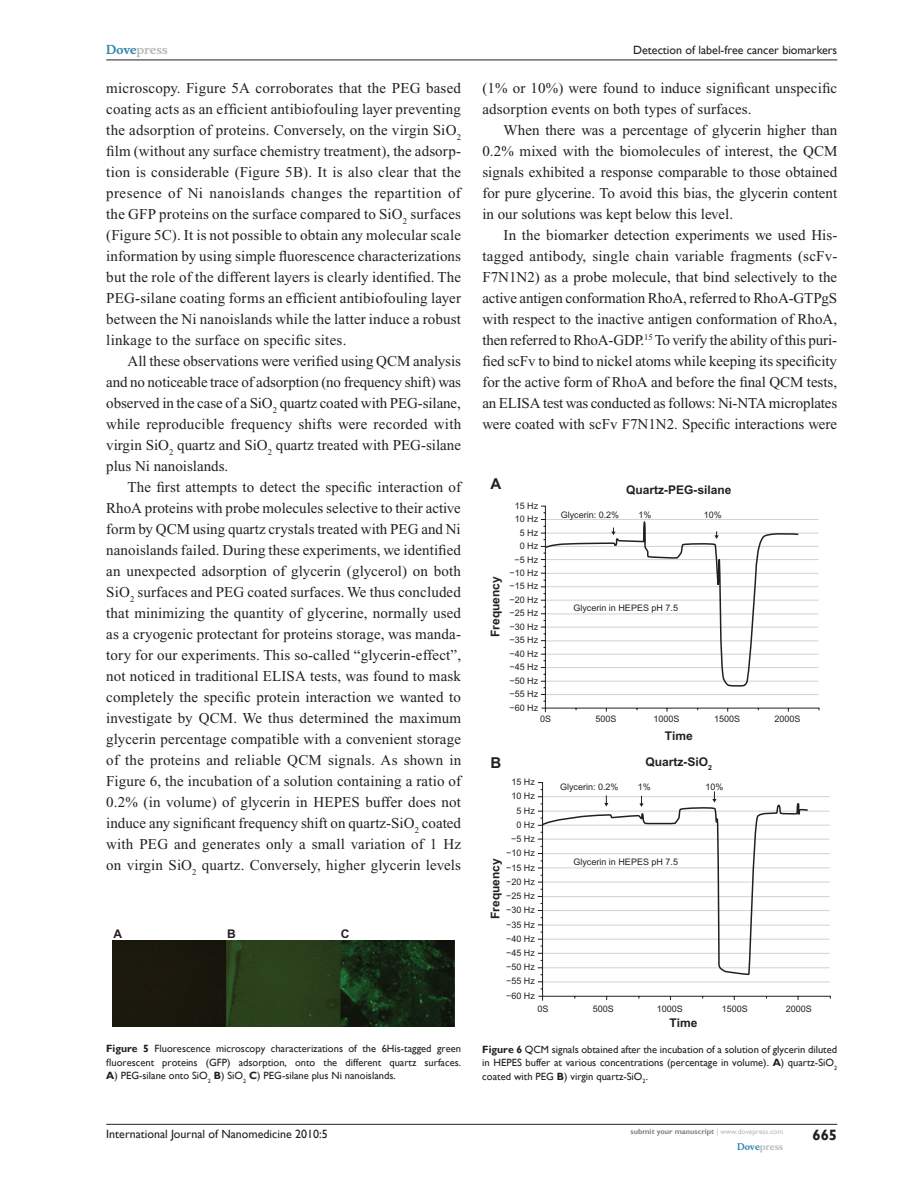
<style>
.page{position:relative;width:918px;height:1188px;background:#fff}
.page>*{position:absolute;margin:0;border:0;box-sizing:border-box;transform-origin:0 0}
.t1{font:15px/21px "Times New Roman";letter-spacing:.01em;color:#231f20;text-align:justify}
.t2{font:700 15px "Gill Sans";color:#231f20}
.t3{font:700 15px "Arial";color:#231f20}
.t4{font:12px "Gill Sans";color:#231f20}
.t5{font:700 12px "Arial";color:#231f20}
.t6{font:700 12px "Musee";color:#b8b9bc}
.t7{font:10.5px/13.5px "Gill Sans";color:#231f20;text-align:justify}
.t8{font:9px/14.2px "Arial";color:#231f20;text-align:right}
.t9{font:700 9px "Musee";color:#b8b9bc}
.t10{font:700 7.5px "Gill Sans";color:#808285}
.s1{color:#3485ae}
.s2{font-weight:700}
.s3{font-weight:400;color:#b8b9bc}
</style>
<div class="page">
<hr style="left:106px;top:1124px;width:731px;height:1px;background:#231f20">
<hr style="left:106px;top:60px;width:731px;height:1px;background:#231f20">
<img style="left:113px;top:940px;width:342px;height:86px">
<svg style="left:537px;top:505px;width:293px;height:496px"></svg>
<svg style="left:540px;top:521px;width:269px;height:454px"></svg>
<svg style="left:611px;top:528px;width:5px;height:7px"></svg>
<svg style="left:715px;top:531px;width:4px;height:8px"></svg>
<svg style="left:604px;top:795px;width:4px;height:12px"></svg>
<svg style="left:639px;top:796px;width:5px;height:11px"></svg>
<svg style="left:712px;top:791px;width:5px;height:12px"></svg>
<p class="t6" style="left:106px;top:43px;width:63px"><span class="s1">Dove</span>press</p>
<p class="t4" style="left:633px;top:43px;width:205px">Detection of label-free cancer biomarkers</p>
<p class="t1" style="left:106px;top:77px;width:356px">microscopy. Figure 5A corroborates that the PEG based coating acts as an efficient antibiofouling layer preventing the adsorption of proteins. Conversely, on the virgin SiO<sub>2 </sub>film (without any surface chemistry treatment), the adsorp&shy;tion is considerable (Figure 5B). It is also clear that the presence of Ni nanoislands changes the repartition of the GFP proteins on the surface compared to SiO<sub>2</sub> surfaces (Figure 5C). It is not possible to obtain any molecular scale information by using simple fluorescence characterizations but the role of the different layers is clearly identified. The PEG-silane coating forms an efficient antibiofouling layer between the Ni nanoislands while the latter induce a robust linkage to the surface on specific sites.</p>
<p class="t1" style="left:106px;top:350px;width:357px;text-indent:21px">All these observations were verified using QCM analysis and no noticeable trace of adsorption (no frequency shift) was observed in the case of a SiO<sub>2</sub> quartz coated with PEG-silane, while reproducible frequency shifts were recorded with virgin SiO<sub>2</sub> quartz and SiO<sub>2</sub> quartz treated with PEG-silane plus Ni nanoislands.</p>
<p class="t1" style="left:106px;top:476px;width:357px;text-indent:21px">The first attempts to detect the specific interaction of RhoA proteins with probe molecules selective to their active form by QCM using quartz crystals treated with PEG and Ni nanoislands failed. During these experiments, we identified an unexpected adsorption of glycerin (glycerol) on both SiO<sub>2</sub> surfaces and PEG coated surfaces. We thus concluded that minimizing the quantity of glycerine, normally used as a cryogenic protectant for proteins storage, was manda&shy;tory for our experiments. This so-called “glycerin-effect”, not noticed in traditional ELISA tests, was found to mask completely the specific protein interaction we wanted to investigate by QCM. We thus determined the maximum glycerin percentage compatible with a convenient storage of the proteins and reliable QCM signals. As shown in Figure 6, the incubation of a solution containing a ratio of 0.2% (in volume) of glycerin in HEPES buffer does not induce any significant frequency shift on quartz-SiO<sub>2</sub> coated with PEG and generates only a small variation of 1 Hz on virgin SiO<sub>2</sub> quartz. Conversely, higher glycerin levels</p>
<p class="t5" style="left:114px;top:926px;width:10px">A</p>
<p class="t5" style="left:227px;top:926px;width:10px">B</p>
<p class="t5" style="left:341px;top:926px;width:10px">C</p>
<p class="t1" style="left:482px;top:77px;width:356px">(1% or 10%) were found to induce significant unspecific adsorption events on both types of surfaces.</p>
<p class="t1" style="left:482px;top:119px;width:357px;text-indent:21px">When there was a percentage of glycerin higher than 0.2% mixed with the biomolecules of interest, the QCM signals exhibited a response comparable to those obtained for pure glycerine. To avoid this bias, the glycerin content in our solutions was kept below this level.</p>
<p class="t1" style="left:482px;top:224px;width:357px;text-indent:21px">In the biomarker detection experiments we used His&shy;tagged antibody, single chain variable fragments (scFv-F7N1N2) as a probe molecule, that bind selectively to the active antigen conformation RhoA, referred to RhoA-GTPgS with respect to the inactive antigen conformation of RhoA, then referred to RhoA-GDP.<sup>15</sup> To verify the ability of this puri&shy;fied scFv to bind to nickel atoms while keeping its specificity for the active form of RhoA and before the final QCM tests, an ELISA test was conducted as follows: Ni-NTA microplates were coated with scFv F7N1N2. Specific interactions were</p>
<p class="t3" style="left:490px;top:475px;width:12px">A</p>
<p class="t8" style="left:515px;top:498px;width:25px">15 Hz</p>
<p class="t8" style="left:509px;top:512px;width:30px;line-height:13.5px">10 Hz<br>5 Hz<br>0 Hz −5 Hz −10 Hz −15 Hz −20 Hz −25 Hz −30 Hz −35 Hz −40 Hz −45 Hz −50 Hz −55 Hz −60 Hz</p>
<p class="t5" style="left:488px;top:637px;width:62px;rotate:-90deg">Frequency</p>
<p class="t8" style="left:561px;top:508px;width:60px">Glycerin: 0.2%</p>
<p class="t5" style="left:626px;top:483px;width:107px">Quartz-PEG-silane</p>
<p class="t8" style="left:638px;top:508px;width:15px">1%</p>
<p class="t8" style="left:704px;top:508px;width:20px">10%</p>
<p class="t8" style="left:573px;top:601px;width:106px">Glycerin in HEPES pH 7.5</p>
<p class="t3" style="left:490px;top:754px;width:12px">B</p>
<p class="t8" style="left:540px;top:712px;width:13px">0S</p>
<p class="t8" style="left:596px;top:712px;width:23px">500S</p>
<p class="t8" style="left:654px;top:712px;width:28px">1000S</p>
<p class="t5" style="left:665px;top:729px;width:30px">Time</p>
<p class="t8" style="left:714px;top:712px;width:28px">1500S</p>
<p class="t8" style="left:775px;top:712px;width:28px">2000S</p>
<p class="t5" style="left:646px;top:755px;width:68px">Quartz-SiO<sub>2</sub></p>
<p class="t8" style="left:506px;top:775px;width:30px">15 Hz<br>10 Hz<br>5 Hz<br>0 Hz −5 Hz −10 Hz −15 Hz −20 Hz −25 Hz −30 Hz −35 Hz −40 Hz −45 Hz −50 Hz −55 Hz −60 Hz</p>
<p class="t5" style="left:488px;top:919px;width:62px;rotate:-90deg">Frequency</p>
<p class="t8" style="left:560px;top:780px;width:60px">Glycerin: 0.2%</p>
<p class="t8" style="left:638px;top:780px;width:15px">1%</p>
<p class="t8" style="left:705px;top:780px;width:20px">10%</p>
<p class="t8" style="left:573px;top:855px;width:106px">Glycerin in HEPES pH 7.5</p>
<p class="t8" style="left:537px;top:1002px;width:13px">0S</p>
<p class="t8" style="left:593px;top:1002px;width:23px">500S</p>
<p class="t8" style="left:657px;top:1002px;width:28px">1000S</p>
<p class="t5" style="left:669px;top:1016px;width:30px">Time</p>
<p class="t8" style="left:722px;top:1002px;width:28px">1500S</p>
<p class="t8" style="left:786px;top:1002px;width:28px">2000S</p>
<p class="t7" style="left:106px;top:1042px;width:356px"><span class="s2">Figure 5</span> Fluorescence microscopy characterizations of the 6His-tagged green fluorescent proteins (GFP) adsorption, onto the different quartz surfaces.<br><span class="s2">A</span>) PEG-silane onto SiO<sub>2</sub> <span class="s2">B</span>) SiO<sub>2</sub> <span class="s2">C</span>) PEG-silane plus Ni nanoislands.</p>
<p class="t7" style="left:482px;top:1042px;width:356px"><span class="s2">Figure 6</span> QCM signals obtained after the incubation of a solution of glycerin diluted in HEPES buffer at various concentrations (percentage in volume). <span class="s2">A</span>) quartz-SiO<sub>2 </sub>coated with PEG <span class="s2">B</span>) virgin quartz-SiO<sub>2</sub>.</p>
<p class="t4" style="left:106px;top:1127px;width:223px">International Journal of Nanomedicine 2010:5</p>
<p class="t10" style="left:631px;top:1127px;width:154px">submit your manuscript <span class="s3">| www.dovepress.com</span></p>
<p class="t9" style="left:737px;top:1141px;width:48px"><span class="s1">Dove</span>press</p>
<p class="t2" style="left:812px;top:1126px;width:26px">665</p>
</div>
